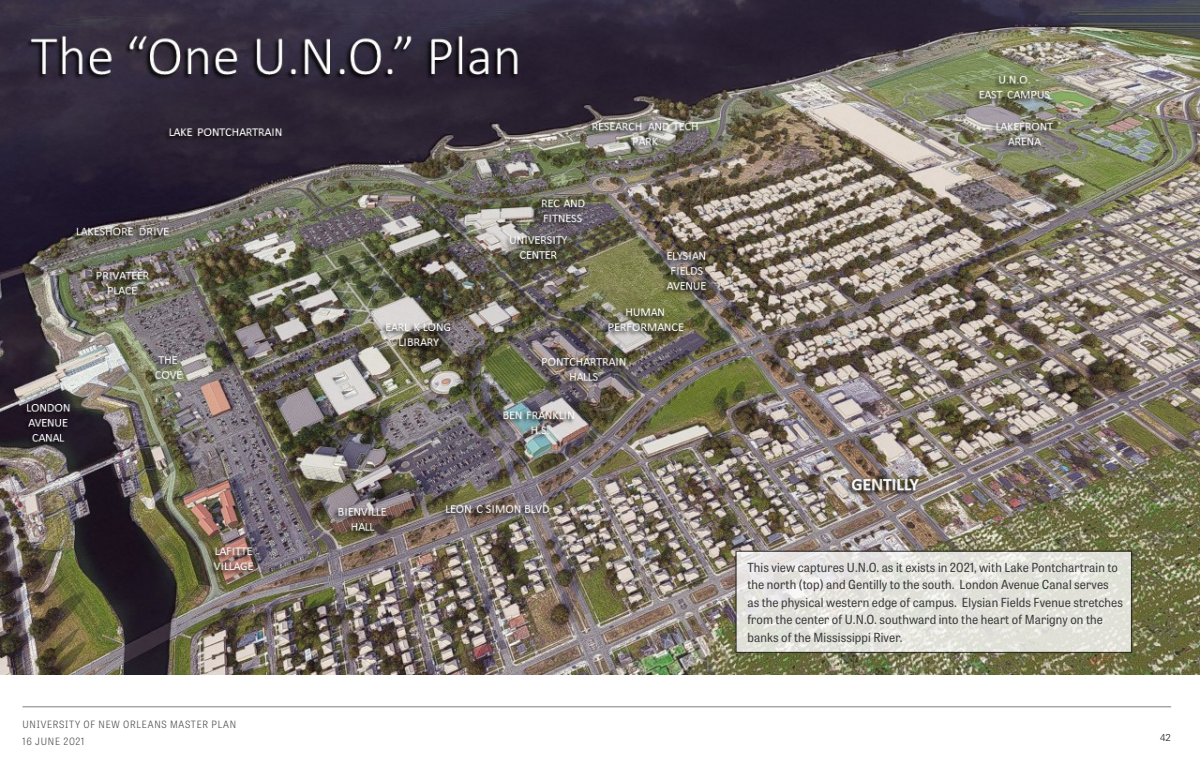
<style>
.page{position:relative;width:1200px;height:765px;background:#fff}
.page>*{position:absolute;margin:0;border:0;box-sizing:border-box;transform-origin:0 0}
.Content_Page__Body_T{font:12.5px/17.5px "Tablet Gothic Narrow";letter-spacing:.01em;color:#3e3e3f}
.t1{font:10px/17.5px "Tablet Gothic Narrow Lt";letter-spacing:.075em;color:#545557}
.t2{font:300 10px "Univers";color:#231f20}
</style>
<div class="page">
<hr style="left:22px;top:707px;width:1149px;height:1px;background:#7f7e81">
<img style="left:0;top:0;width:1200px;height:675px">
<svg style="left:737px;top:553px;width:393px;height:98px;background:#e4e4de"></svg>
<div style="left:735px;top:551px;width:397px;height:102px;border:1px solid #231f20"></div>
<p class="t1" style="left:22px;top:715px;width:215px">UNIVERSITY OF NEW ORLEANS MASTER PLAN<br>16 JUNE 2021</p>
<p class="Content_Page__Body_T" style="left:747px;top:558px;width:377px">This view captures U.N.O. as it exists in 2021, with Lake Pontchartrain to the north (top) and Gentilly to the south. London Avenue Canal serves as the physical western edge of campus. Elysian Fields Fvenue stretches from the center of U.N.O. southward into the heart of Marigny on the banks of the Mississippi River.</p>
<p class="t2" style="left:1160px;top:731px;width:13px">42</p>
</div>
